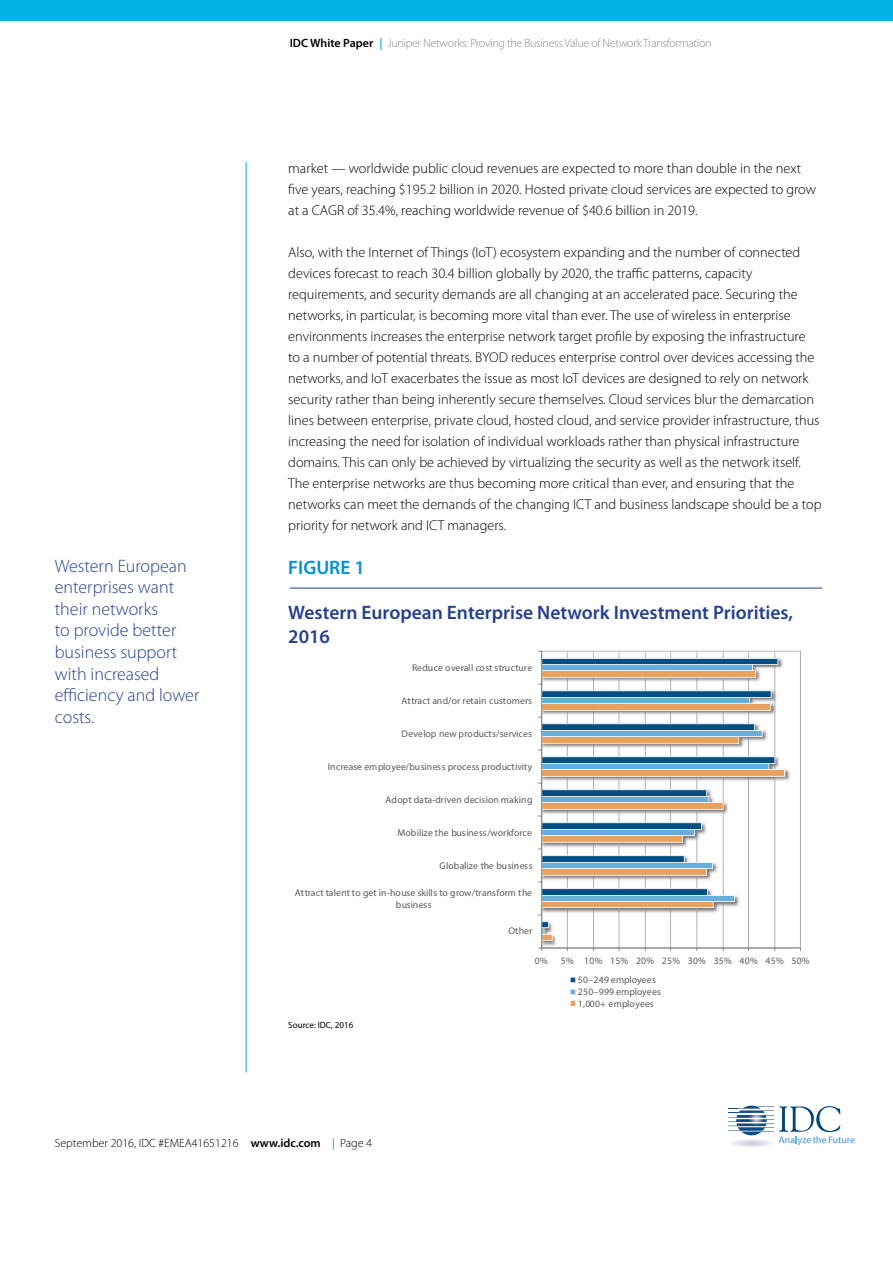
<style>
.page{position:relative;width:893px;height:1263px;background:#fff}
.page>*{position:absolute;margin:0;border:0;box-sizing:border-box;transform-origin:0 0}
.t1{font:600 19.5px/23.4px "Myriad Pro";color:#25408f}
.t2{font:600 19.5px "Myriad Pro";color:#0091d2}
.t3{font:300 18px/21.6px "Myriad Pro";color:#25408f}
.t4{font:300 14.25px/21px "Myriad Pro";color:#000}
.t5{font:300 12px "Myriad Pro";letter-spacing:-.025em;color:#86888a}
.t6{font:300 12px "Myriad Pro";color:#000}
.t7{font:9.75px/12px "Myriad Pro";letter-spacing:-.005em;color:#5a5a5a;text-align:center}
.t8{font:9.75px/11.9px "Myriad Pro";letter-spacing:.025em;color:#5a5a5a}
.t9{font:9px "Myriad Pro";color:#000}
.s1{font-weight:600;color:#000}
.s2{font-weight:600;color:#00b4e2}
.s3{font-weight:600}
.s4{font-weight:400;color:#00b4e2}
</style>
<div class="page">
<div style="left:0;top:0;width:893px;height:21px;background:#00b4e2"></div>
<hr style="left:246px;top:162px;width:1px;height:910px;background:#00b4e2">
<svg style="left:728px;top:1106px;width:127px;height:41px"></svg>
<svg style="left:543px;top:651px;width:258px;height:297px"></svg>
<img style="left:777px;top:667px;width:15px;height:275px">
<img style="left:552px;top:942px;width:240px;height:5px">
<img style="left:552px;top:941px;width:225px;height:1px">
<img style="left:567px;top:655px;width:208px;height:3px">
<img style="left:778px;top:667px;width:8px;height:268px">
<svg style="left:552px;top:670px;width:233px;height:271px"></svg>
<svg style="left:552px;top:928px;width:217px;height:7px"></svg>
<svg style="left:542px;top:658px;width:236px;height:270px"></svg>
<hr style="left:542px;top:947px;width:258px;height:1px;background:#6a6a6a">
<hr style="left:541px;top:651px;width:1px;height:297px;background:#6a6a6a">
<svg style="left:538px;top:651px;width:5px;height:20px"></svg>
<svg style="left:538px;top:922px;width:14px;height:29px"></svg>
<svg style="left:570px;top:977px;width:6px;height:6px"></svg>
<svg style="left:570px;top:989px;width:6px;height:17px"></svg>
<hr style="left:290px;top:588px;width:532px;height:1px;background:#25408f">
<p class="t3" style="left:55px;top:555px;width:146px">Western European enterprises want their networks<br>to provide better business support with increased efficiency and lower costs.</p>
<p class="t5" style="left:290px;top:37px;width:423px"><span class="s1">IDC White Paper</span> <span class="s2">|</span> Juniper Networks: Proving the Business Value of Network Transformation</p>
<p class="t4" style="left:288px;top:158px;width:529px">market — worldwide public cloud revenues are expected to more than double in the next five years, reaching $195.2 billion in 2020. Hosted private cloud services are expected to grow at a CAGR of 35.4%, reaching worldwide revenue of $40.6 billion in 2019.</p>
<p class="t4" style="left:288px;top:242px;width:535px">Also, with the Internet of Things (IoT) ecosystem expanding and the number of connected devices forecast to reach 30.4 billion globally by 2020, the traffic patterns, capacity requirements, and security demands are all changing at an accelerated pace. Securing the networks, in particular, is becoming more vital than ever. The use of wireless in enterprise environments increases the enterprise network target profile by exposing the infrastructure<br>to a number of potential threats. BYOD reduces enterprise control over devices accessing the networks, and IoT exacerbates the issue as most IoT devices are designed to rely on network security rather than being inherently secure themselves. Cloud services blur the demarcation lines between enterprise, private cloud, hosted cloud, and service provider infrastructure, thus increasing the need for isolation of individual workloads rather than physical infrastructure domains. This can only be achieved by virtualizing the security as well as the network itself.<br>The enterprise networks are thus becoming more critical than ever, and ensuring that the networks can meet the demands of the changing ICT and business landscape should be a top priority for network and ICT managers.</p>
<h1 class="t2" style="left:288px;top:555px;width:78px">FIGURE 1</h1>
<h1 class="t1" style="left:288px;top:600px;width:506px">Western European Enterprise Network Investment Priorities,<br>2016</h1>
<p class="t7" style="left:412px;top:662px;width:122px">Reduce overall cost structure</p>
<p class="t7" style="left:402px;top:694px;width:132px">Attract and/or retain customers</p>
<p class="t7" style="left:402px;top:727px;width:132px">Develop new products/services</p>
<p class="t7" style="left:328px;top:760px;width:206px">Increase employee/business process productivity</p>
<p class="t7" style="left:385px;top:793px;width:149px">Adopt data-driven decision making</p>
<p class="t7" style="left:397px;top:826px;width:136px">Mobilize the business/workforce</p>
<p class="t7" style="left:439px;top:859px;width:95px">Globalize the business</p>
<p class="t7" style="left:295px;top:886px;width:239px">Attract talent to get in-house skills to grow/transform the business</p>
<p class="t7" style="left:508px;top:925px;width:26px">Other</p>
<p class="t7" style="left:535px;top:954px;width:14px">0%</p>
<p class="t8" style="left:561px;top:954px;width:250px">5% 10% 15% 20% 25% 30% 35% 40% 45% 50%</p>
<p class="t9" style="left:288px;top:1020px;width:67px">Source: IDC, 2016</p>
<p class="t8" style="left:578px;top:974px;width:85px">50–249 employees<br>250–999 employees<br>1,000+ employees</p>
<p class="t6" style="left:55px;top:1136px;width:319px">September 2016, IDC #EMEA41651216 <span class="s3">www.idc.com</span> <span class="s4">|</span> Page 4</p>
</div>
